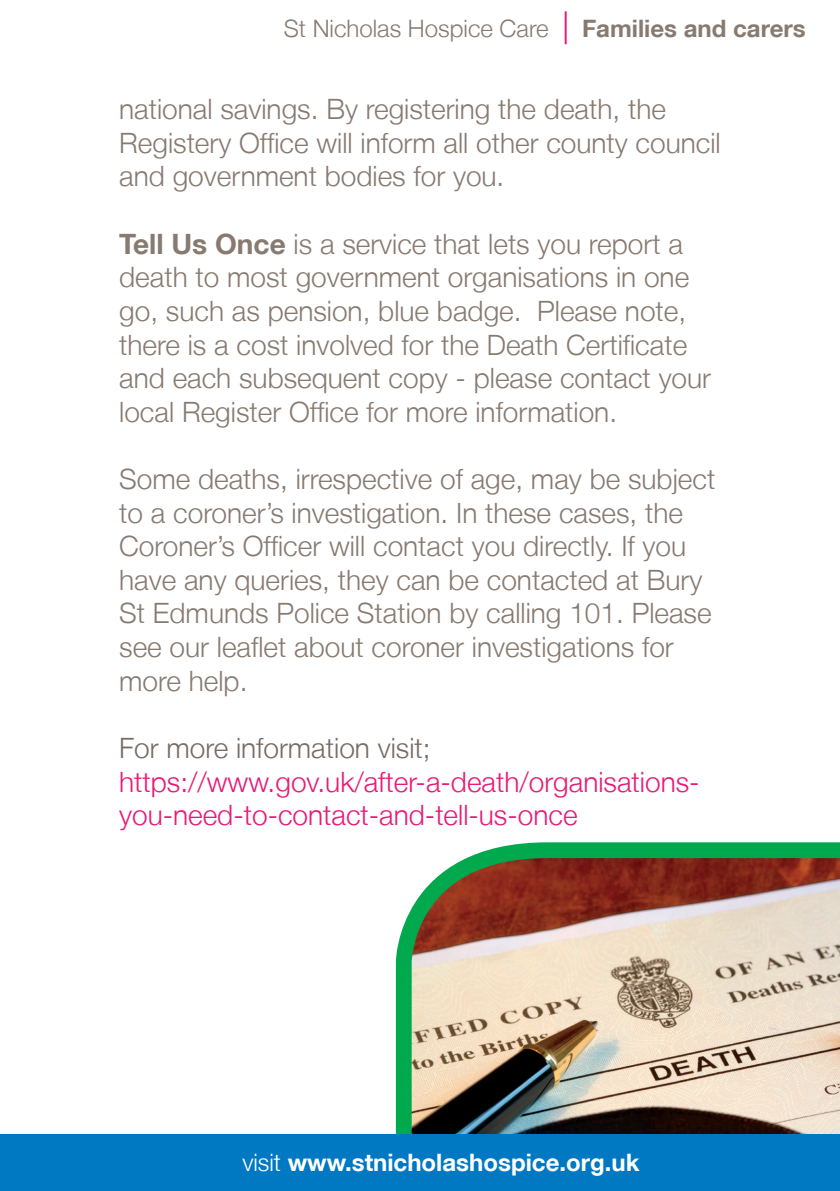
<style>
.page{position:relative;width:840px;height:1191px;background:#fff}
.page>*{position:absolute;margin:0;border:0;box-sizing:border-box;transform-origin:0 0}
.t1{font:300 28px/33.6px "Helvetica Neue LT";color:#877a70}
.t2{font:300 28px/33.6px "Helvetica Neue LT";color:#e71c77}
.t3{font:300 28px "Helvetica Neue LT";color:#786b62}
.t4{font:700 24px "Helvetica Neue LT";color:#fff}
.t5{font:300 24px "Helvetica Neue LT";color:#877a70}
.t6{font:700 24px "Helvetica Neue LT";color:#877a70}
.s1{font-weight:700}
.s2{font-weight:300}
</style>
<div class="page">
<img style="left:395px;top:842px;width:444px;height:292px">
<div style="left:0;top:1134px;width:839px;height:57px;background:#0079c2"></div>
<hr style="left:564px;top:11px;width:2px;height:33px;background:#ed1d80">
<p class="t5" style="left:283px;top:14px;width:266px">St Nicholas Hospice Care</p>
<p class="t6" style="left:581px;top:14px;width:225px">Families and carers</p>
<p class="t1" style="left:119px;top:92px;width:602px">national savings. By registering the death, the<br>Registery Office will inform all other county council and government bodies for you.</p>
<p class="t1" style="left:119px;top:226px;width:593px"><span class="s1">Tell Us Once</span> is a service that lets you report a death to most government organisations in one go, such as pension, blue badge. Please note, there is a cost involved for the Death Certificate and each subsequent copy - please contact your local Register Office for more information.</p>
<p class="t1" style="left:119px;top:461px;width:597px">Some deaths, irrespective of age, may be subject to a coroner’s investigation. In these cases, the Coroner’s Officer will contact you directly. If you have any queries, they can be contacted at Bury St Edmunds Police Station by calling 101. Please see our leaflet about coroner investigations for more help.</p>
<p class="t3" style="left:119px;top:731px;width:313px">For more information visit;</p>
<p class="t2" style="left:119px;top:764px;width:581px">https://www.gov.uk/after-a-death/organisations&shy;you-need-to-contact-and-tell-us-once</p>
<p class="t4" style="left:242px;top:1147px;width:398px"><span class="s2">visit</span> www.stnicholashospice.org.uk</p>
</div>
